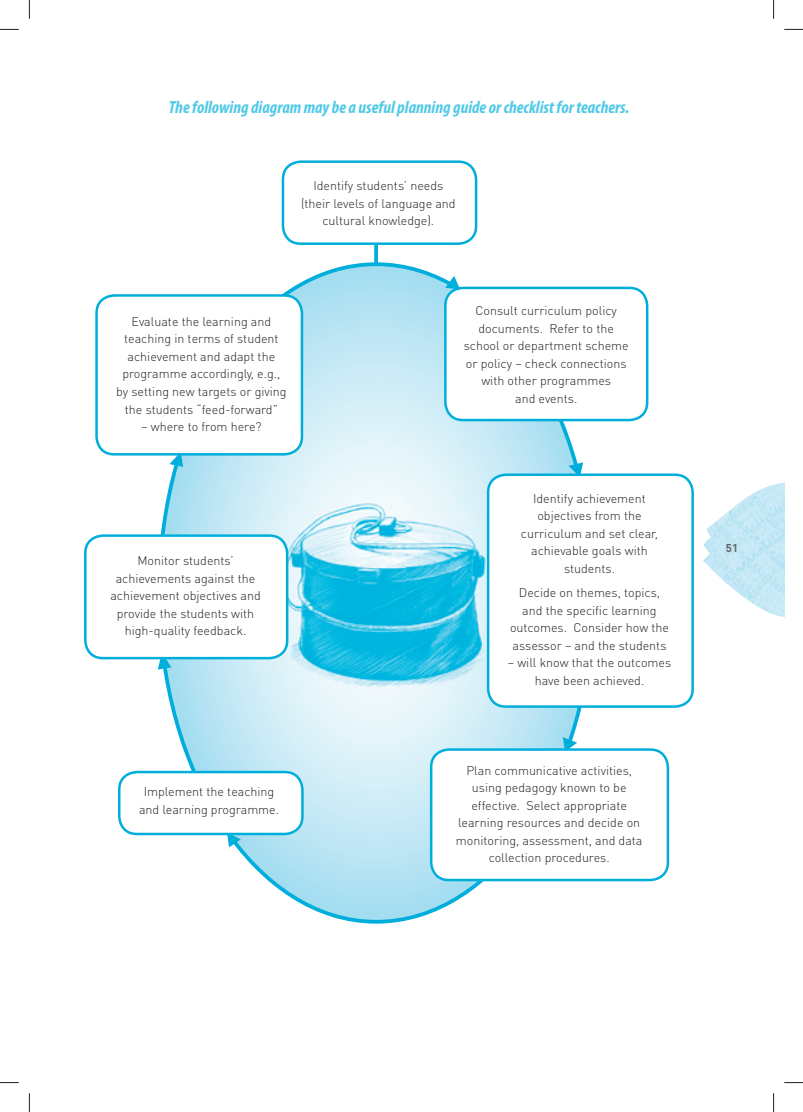
<style>
.page{position:relative;width:803px;height:1112px;background:#fff}
.page>*{position:absolute;margin:0;border:0;box-sizing:border-box;transform-origin:0 0}
.t1{font:italic 700 condensed 17.5px "Myriad Pro";color:#50c9e7}
.t2{font:300 12.5px/17.5px "DIN Pro";color:#231f20;text-align:center}
.t3{font:700 11.25px "DIN Pro";color:#636366}
</style>
<div class="page">
<svg style="left:159px;top:264px;width:434px;height:657px"></svg>
<svg style="left:568px;top:462px;width:15px;height:11px"></svg>
<svg style="left:445px;top:276px;width:15px;height:13px"></svg>
<svg style="left:158px;top:659px;width:13px;height:10px"></svg>
<img style="left:273px;top:492px;width:214px;height:200px">
<svg style="left:557px;top:737px;width:20px;height:11px"></svg>
<div style="left:282px;top:160px;width:195px;height:85px;border:2px solid #00aedc;border-radius:18px"></div>
<div style="left:488px;top:474px;width:205px;height:232px;background:#fff;border-radius:18px"></div>
<div style="left:487px;top:473px;width:207px;height:234px;border:2px solid #00aedc;border-radius:18px"></div>
<div style="left:445px;top:288px;width:202px;height:132px;background:#fff;border-radius:18px"></div>
<div style="left:444px;top:286px;width:204px;height:135px;border:2px solid #00aedc;border-radius:18px"></div>
<div style="left:431px;top:749px;width:237px;height:130px;background:#fff;border-radius:18px"></div>
<div style="left:430px;top:748px;width:239px;height:133px;border:2px solid #00aedc;border-radius:18px"></div>
<div style="left:119px;top:771px;width:183px;height:62px;background:#fff;border-radius:18px"></div>
<div style="left:118px;top:770px;width:186px;height:65px;border:2px solid #00aedc;border-radius:18px"></div>
<div style="left:85px;top:535px;width:202px;height:123px;background:#fff;border-radius:18px"></div>
<div style="left:84px;top:534px;width:204px;height:125px;border:2px solid #00aedc;border-radius:18px"></div>
<div style="left:97px;top:295px;width:205px;height:159px;background:#fff;border-radius:18px"></div>
<div style="left:95px;top:294px;width:208px;height:161px;border:2px solid #00aedc;border-radius:18px"></div>
<svg style="left:227px;top:832px;width:14px;height:15px"></svg>
<svg style="left:169px;top:454px;width:14px;height:13px"></svg>
<svg style="left:374px;top:243px;width:4px;height:21px"></svg>
<img style="left:714px;top:572px;width:20px;height:17px">
<img style="left:703px;top:527px;width:31px;height:45px">
<img style="left:709px;top:507px;width:25px;height:20px">
<img style="left:734px;top:488px;width:31px;height:123px">
<img style="left:765px;top:483px;width:19px;height:134px">
<svg style="left:0;top:29px;width:19px;height:1px"></svg>
<svg style="left:784px;top:29px;width:19px;height:1px"></svg>
<svg style="left:0;top:1082px;width:19px;height:1px"></svg>
<svg style="left:784px;top:1082px;width:19px;height:1px"></svg>
<svg style="left:29px;top:0;width:1px;height:19px"></svg>
<svg style="left:29px;top:1093px;width:1px;height:18px"></svg>
<svg style="left:773px;top:0;width:1px;height:19px"></svg>
<svg style="left:773px;top:1093px;width:1px;height:18px"></svg>
<h1 class="t1" style="left:169px;top:101px;width:462px">The following diagram may be a useful planning guide or checklist for teachers.</h1>
<p class="t2" style="left:301px;top:179px;width:156px">Identify students’ needs (their levels of language and cultural knowledge).</p>
<p class="t2" style="left:116px;top:314px;width:172px">Evaluate the learning and teaching in terms of student achievement and adapt the programme accordingly, e.g., by setting new targets or giving the students “feed-forward”</p>
<p class="t2" style="left:141px;top:419px;width:122px">– where to from here?</p>
<p class="t2" style="left:110px;top:553px;width:152px">Monitor students’ achievements against the achievement objectives and provide the students with high-quality feedback.</p>
<p class="t2" style="left:464px;top:303px;width:167px">Consult curriculum policy documents. Refer to the school or department scheme or policy – check connections with other programmes<br>and events.</p>
<p class="t2" style="left:521px;top:491px;width:139px">Identify achievement objectives from the curriculum and set clear, achievable goals with students.</p>
<p class="t2" style="left:510px;top:585px;width:161px">Decide on themes, topics, and the specific learning outcomes. Consider how the assessor – and the students</p>
<p class="t2" style="left:508px;top:655px;width:165px">– will know that the outcomes have been achieved.</p>
<p class="t2" style="left:139px;top:784px;width:142px">Implement the teaching and learning programme.</p>
<p class="t2" style="left:456px;top:762px;width:188px">Plan communicative activities, using pedagogy known to be effective. Select appropriate learning resources and decide on monitoring, assessment, and data collection procedures.</p>
<p class="t3" style="left:726px;top:544px;width:14px">51</p>
</div>
